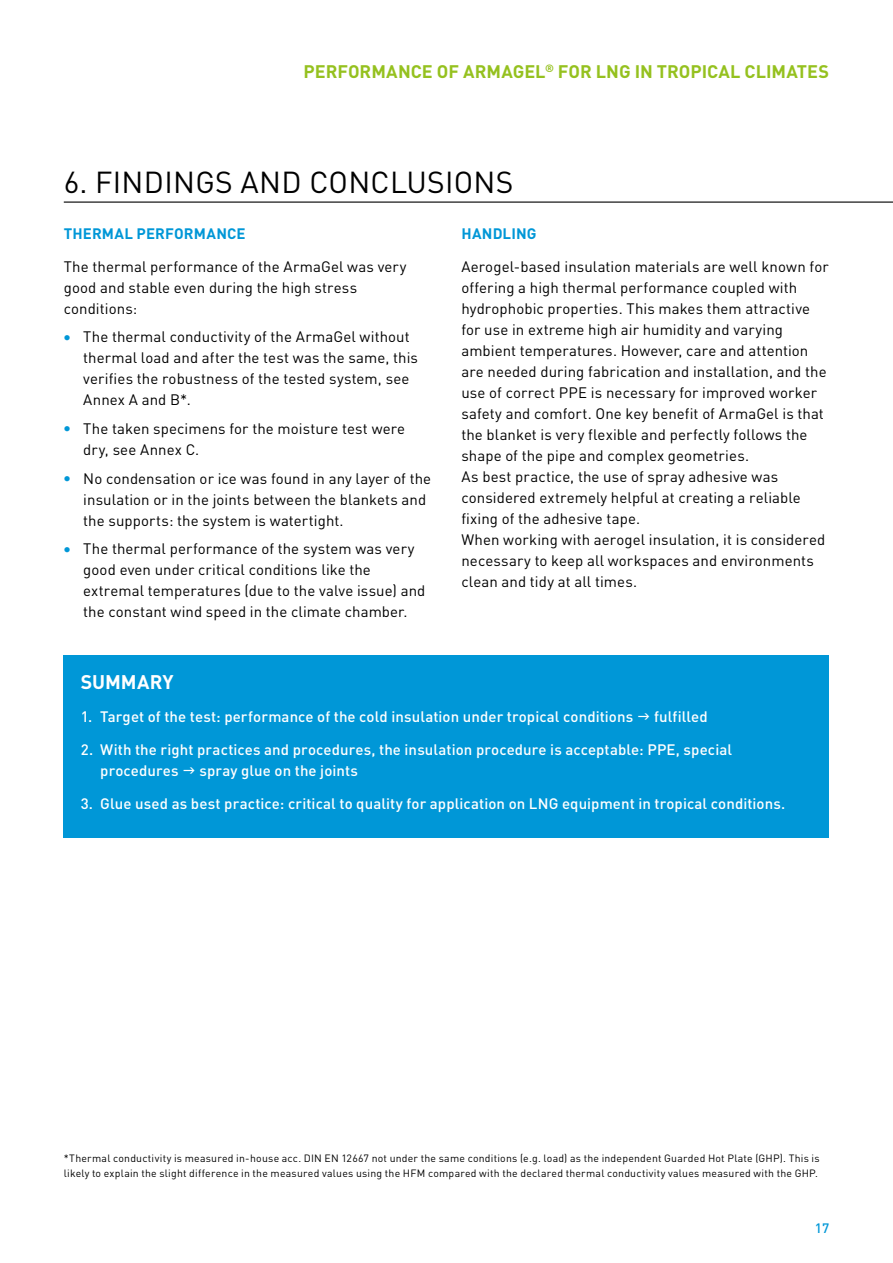
<style>
.page{position:relative;width:893px;height:1263px;background:#fff}
.page>*{position:absolute;margin:0;border:0;box-sizing:border-box;transform-origin:0 0}
._01_HL_25_30{font:30px "DIN Pro";letter-spacing:.01em;color:#000}
._04_Copy_10_14{font:700 19.5px "DIN Pro";color:#fff}
._04_Copy_10_14-2{font:700 18px "DIN Pro";color:#95c11f}
._04_Copy_10_14-3{font:15px/21px "DIN Pro";letter-spacing:.005em;color:#000}
._04_Copy_10_14-4{font:500 15px "DIN Pro";letter-spacing:.005em;color:#fff}
._04_Copy_10_14-5{font:700 15px "DIN Pro";letter-spacing:.01em;color:#0097d7}
.t1{font:500 13.5px "DIN Pro";color:#0097d7}
._04_Copy_10_14-6{font:10.5px/15px "DIN Pro";letter-spacing:.02em;color:#000}
.s1{color:#0097d7}
</style>
<div class="page">
<hr style="left:64px;top:202px;width:829px;height:1px;background:#000">
<div style="left:64px;top:655px;width:765px;height:183px;background:#0097d7"></div>
<p class="_04_Copy_10_14-2" style="left:304px;top:56px;width:527px">PERFORMANCE OF ARMAGEL<sup>®</sup> FOR LNG IN TROPICAL CLIMATES</p>
<p class="_01_HL_25_30" style="left:64px;top:159px;width:451px">6. FINDINGS AND CONCLUSIONS</p>
<p class="_04_Copy_10_14-5" style="left:64px;top:221px;width:183px">THERMAL PERFORMANCE</p>
<p class="_04_Copy_10_14-3" style="left:64px;top:255px;width:344px">The thermal performance of the ArmaGel was very good and stable even during the high stress conditions:</p>
<p class="_04_Copy_10_14-3" style="left:64px;top:325px;width:348px"><span class="s1">●</span> The thermal conductivity of the ArmaGel without</p>
<p class="_04_Copy_10_14-3" style="left:83px;top:346px;width:336px">thermal load and after the test was the same, this</p>
<p class="_04_Copy_10_14-3" style="left:83px;top:367px;width:328px">verifies the robustness of the tested system, see</p>
<p class="_04_Copy_10_14-3" style="left:83px;top:388px;width:109px">Annex A and B*.</p>
<p class="_04_Copy_10_14-3" style="left:64px;top:417px;width:343px"><span class="s1">●</span> The taken specimens for the moisture test were</p>
<p class="_04_Copy_10_14-3" style="left:83px;top:438px;width:117px">dry, see Annex C.</p>
<p class="_04_Copy_10_14-3" style="left:64px;top:466px;width:369px"><span class="s1">●</span> No condensation or ice was found in any layer of the</p>
<p class="_04_Copy_10_14-3" style="left:83px;top:487px;width:344px">insulation or in the joints between the blankets and</p>
<p class="_04_Copy_10_14-3" style="left:83px;top:508px;width:262px">the supports: the system is watertight.</p>
<p class="_04_Copy_10_14-3" style="left:64px;top:537px;width:352px"><span class="s1">●</span> The thermal performance of the system was very</p>
<p class="_04_Copy_10_14-3" style="left:83px;top:558px;width:289px">good even under critical conditions like the</p>
<p class="_04_Copy_10_14-3" style="left:83px;top:579px;width:344px">extremal temperatures (due to the valve issue) and</p>
<p class="_04_Copy_10_14-3" style="left:83px;top:600px;width:326px">the constant wind speed in the climate chamber.</p>
<p class="_04_Copy_10_14-5" style="left:461px;top:221px;width:77px">HANDLING</p>
<p class="_04_Copy_10_14-3" style="left:461px;top:255px;width:369px">Aerogel-based insulation materials are well known for offering a high thermal performance coupled with hydrophobic properties. This makes them attractive for use in extreme high air humidity and varying ambient temperatures. However, care and attention are needed during fabrication and installation, and the use of correct PPE is necessary for improved worker safety and comfort. One key benefit of ArmaGel is that the blanket is very flexible and perfectly follows the shape of the pipe and complex geometries.</p>
<p class="_04_Copy_10_14-3" style="left:461px;top:465px;width:341px">As best practice, the use of spray adhesive was considered extremely helpful at creating a reliable fixing of the adhesive tape.</p>
<p class="_04_Copy_10_14-3" style="left:461px;top:528px;width:365px">When working with aerogel insulation, it is considered necessary to keep all workspaces and environments clean and tidy at all times.</p>
<p class="_04_Copy_10_14" style="left:81px;top:666px;width:94px">SUMMARY</p>
<p class="_04_Copy_10_14-4" style="left:81px;top:704px;width:554px">1. Target of the test: performance of the cold insulation under tropical conditions</p>
<p class="_04_Copy_10_14-4" style="left:654px;top:704px;width:55px">fulfilled</p>
<p class="_04_Copy_10_14-4" style="left:81px;top:737px;width:653px">2. With the right practices and procedures, the insulation procedure is acceptable: PPE, special</p>
<p class="_04_Copy_10_14-4" style="left:100px;top:758px;width:80px">procedures</p>
<p class="_04_Copy_10_14-4" style="left:199px;top:758px;width:160px">spray glue on the joints</p>
<p class="_04_Copy_10_14-4" style="left:81px;top:791px;width:706px">3. Glue used as best practice: critical to quality for application on LNG equipment in tropical conditions.</p>
<p class="_04_Copy_10_14-6" style="left:64px;top:1149px;width:757px">*Thermal conductivity is measured in-house acc. DIN EN 12667 not under the same conditions (e.g. load) as the independent Guarded Hot Plate (GHP). This is likely to explain the slight difference in the measured values using the HFM compared with the declared thermal conductivity values measured with the GHP.</p>
<p class="t1" style="left:815px;top:1217px;width:16px">17</p>
</div>
